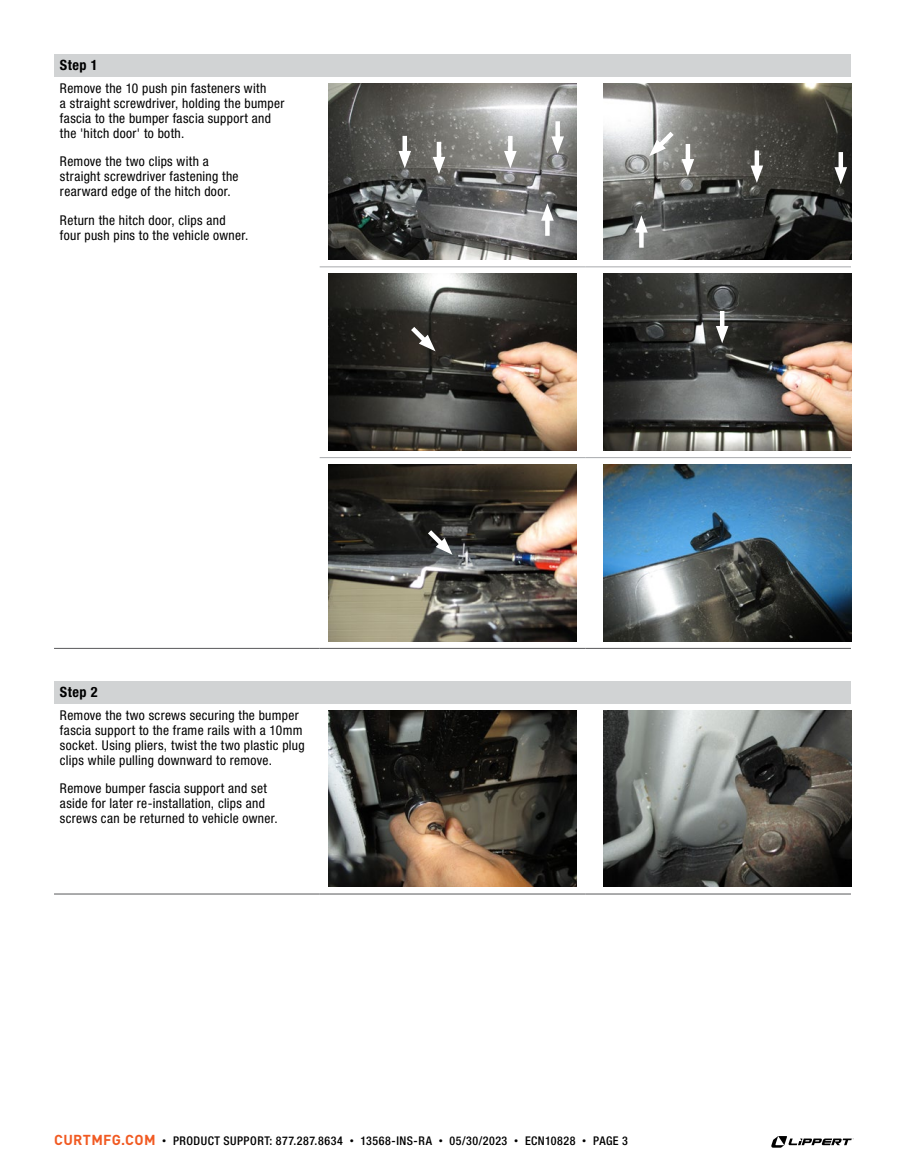
<style>
.page{position:relative;width:905px;height:1175px;background:#fff}
.page>*{position:absolute;margin:0;border:0;box-sizing:border-box;transform-origin:0 0}
.t1{font:700 condensed 14.25px "Helvetica Neue LT Std";letter-spacing:.035em;color:#000}
.t2{font:condensed 13.5px/15px "Helvetica Neue LT Std";letter-spacing:.025em;color:#000}
.t3{font:500 condensed 12px "Helvetica Neue LT Std";letter-spacing:.04em;color:#000}
.s1{font-family:"DINOT";font-weight:700;font-stretch:normal;font-size:14.25px;color:#f15a22}
.s2{font-family:"DINOT";font-weight:400;font-stretch:normal;font-size:9px}
</style>
<div class="page">
<svg style="left:771px;top:1136px;width:82px;height:11px"></svg>
<div style="left:54px;top:54px;width:796px;height:22px;background:#d1d3d4"></div>
<hr style="left:320px;top:648px;width:265px;height:1px;background:#58595b">
<hr style="left:585px;top:648px;width:265px;height:1px;background:#58595b">
<hr style="left:54px;top:648px;width:266px;height:1px;background:#58595b">
<hr style="left:320px;top:266px;width:265px;height:1px;background:#a7a9ac">
<hr style="left:585px;top:266px;width:265px;height:1px;background:#a7a9ac">
<hr style="left:320px;top:457px;width:265px;height:1px;background:#a7a9ac">
<hr style="left:585px;top:457px;width:265px;height:1px;background:#a7a9ac">
<img style="left:329px;top:83px;width:247px;height:177px">
<img style="left:603px;top:83px;width:248px;height:177px">
<img style="left:329px;top:274px;width:247px;height:176px">
<img style="left:603px;top:274px;width:248px;height:176px">
<img style="left:329px;top:464px;width:247px;height:177px">
<img style="left:603px;top:464px;width:248px;height:177px">
<svg style="left:423px;top:525px;width:29px;height:30px"></svg>
<svg style="left:406px;top:322px;width:29px;height:29px"></svg>
<hr style="left:720px;top:311px;width:4px;height:21px;background:#fff">
<svg style="left:715px;top:326px;width:13px;height:17px"></svg>
<div style="left:402px;top:136px;width:5px;height:21px;background:#fff"></div>
<svg style="left:398px;top:151px;width:13px;height:17px"></svg>
<div style="left:436px;top:142px;width:5px;height:21px;background:#fff"></div>
<svg style="left:432px;top:157px;width:13px;height:17px"></svg>
<hr style="left:508px;top:136px;width:4px;height:21px;background:#fff">
<svg style="left:504px;top:151px;width:12px;height:17px"></svg>
<div style="left:555px;top:121px;width:5px;height:22px;background:#fff"></div>
<svg style="left:551px;top:136px;width:13px;height:18px"></svg>
<svg style="left:649px;top:127px;width:45px;height:49px"></svg>
<svg style="left:639px;top:233px;width:4px;height:15px"></svg>
<svg style="left:635px;top:215px;width:12px;height:18px"></svg>
<svg style="left:545px;top:221px;width:4px;height:15px"></svg>
<svg style="left:541px;top:203px;width:12px;height:18px"></svg>
<div style="left:754px;top:150px;width:5px;height:22px;background:#fff"></div>
<svg style="left:750px;top:165px;width:13px;height:18px"></svg>
<div style="left:838px;top:152px;width:5px;height:21px;background:#fff"></div>
<svg style="left:834px;top:167px;width:13px;height:17px"></svg>
<div style="left:54px;top:681px;width:796px;height:22px;background:#d1d3d4"></div>
<hr style="left:54px;top:893px;width:266px;height:1px;background:#58595b">
<hr style="left:320px;top:893px;width:265px;height:1px;background:#58595b">
<hr style="left:585px;top:893px;width:265px;height:1px;background:#58595b">
<img style="left:329px;top:710px;width:247px;height:177px">
<img style="left:603px;top:710px;width:248px;height:177px">
<p class="t1" style="left:60px;top:56px;width:39px">Step 1</p>
<p class="t2" style="left:60px;top:80px;width:226px">Remove the 10 push pin fasteners with<br>a straight screwdriver, holding the bumper fascia to the bumper fascia support and the 'hitch door' to both.</p>
<p class="t2" style="left:60px;top:154px;width:180px">Remove the two clips with a straight screwdriver fastening the rearward edge of the hitch door.</p>
<p class="t2" style="left:60px;top:212px;width:190px">Return the hitch door, clips and four push pins to the vehicle owner.</p>
<p class="t1" style="left:60px;top:683px;width:39px">Step 2</p>
<p class="t2" style="left:60px;top:707px;width:246px">Remove the two screws securing the bumper fascia support to the frame rails with a 10mm socket. Using pliers, twist the two plastic plug clips while pulling downward to remove.</p>
<p class="t2" style="left:60px;top:781px;width:219px">Remove bumper fascia support and set aside for later re-installation, clips and screws can be returned to vehicle owner.</p>
<p class="t3" style="left:54px;top:1133px;width:575px"><span class="s1">CURTMFG.COM</span> <span class="s2">•</span> PRODUCT SUPPORT: 877.287.8634 <span class="s2">•</span> 13568-INS-RA <span class="s2">•</span> 05/30/2023 <span class="s2">•</span> ECN10828 <span class="s2">•</span> PAGE 3</p>
</div>
